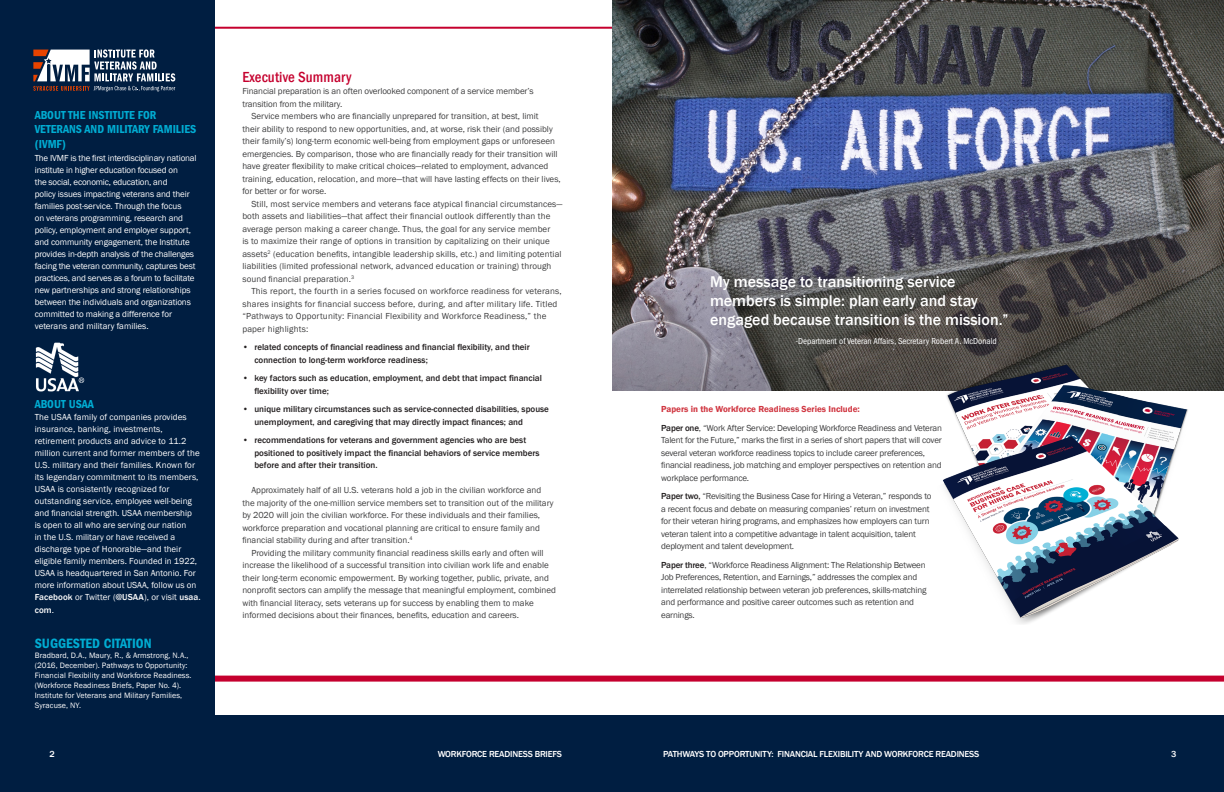
<style>
.page{position:relative;width:1224px;height:792px;background:#fff}
.page>*{position:absolute;margin:0;border:0;box-sizing:border-box;transform-origin:0 0}
.t1{font:500 16px/19px "Franklin Gothic";color:#fff}
.t2{font:500 condensed 15px "Franklin Gothic";letter-spacing:.01em;color:#c5002e}
.t3{font:14px "ITC Franklin Gothic Std Dm Cd";color:#00add3}
.t4{font:12px/14.5px "ITC Franklin Gothic Std Dm Cd";color:#00add3}
.t5{font:9px/12.5px "Franklin Gothic";color:#3e3e3f}
.t6{font:9px/12px "Franklin Gothic";letter-spacing:-.01em;color:#fff}
.t7{font:9px/12.5px "Franklin Gothic";letter-spacing:-.02em;color:#3e3e3f}
.t8{font:500 9px/12.5px "Franklin Gothic";color:#231f20}
.t9{font:9px/12.5px "Franklin Gothic";letter-spacing:.02em;color:#3e3e3f}
.t10{font:500 9px "Franklin Gothic";letter-spacing:-.02em;color:#fff}
.t11{font:condensed 9px "ITC Franklin Gothic Std";color:#fff}
.t12{font:8px/10px "Franklin Gothic";letter-spacing:.01em;color:#fff}
.s1{font-weight:500}
.s2{font-weight:600;color:#d03540}
.s3{font-weight:500;color:#231f20}
</style>
<div class="page">
<hr style="left:215px;top:27px;width:398px;height:2px;background:#c5002e">
<div style="left:0;top:716px;width:1224px;height:76px;background:#001e41"></div>
<div style="left:0;top:676px;width:1224px;height:6px;background:#c5002e"></div>
<div style="left:0;top:0;width:215px;height:792px;background:#001e41"></div>
<svg style="left:33px;top:49px;width:142px;height:42px"></svg>
<img style="left:36px;top:342px;width:48px;height:50px">
<img style="left:612px;top:0;width:612px;height:391px">
<img style="left:911px;top:340px;width:287px;height:284px">
<h3 class="t4" style="left:35px;top:108px;width:163px">ABOUT THE INSTITUTE FOR<br>VETERANS AND MILITARY FAMILIES (IVMF)</h3>
<p class="t6" style="left:35px;top:153px;width:163px">The IVMF is the first interdisciplinary national institute in higher education focused on<br>the social, economic, education, and<br>policy issues impacting veterans and their families post-service. Through the focus<br>on veterans programming, research and policy, employment and employer support, and community engagement, the Institute provides in-depth analysis of the challenges facing the veteran community, captures best practices, and serves as a forum to facilitate new partnerships and strong relationships between the individuals and organizations committed to making a difference for veterans and military families.</p>
<h3 class="t4" style="left:35px;top:397px;width:61px">ABOUT USAA</h3>
<p class="t6" style="left:35px;top:411px;width:167px">The USAA family of companies provides insurance, banking, investments, retirement products and advice to 11.2 million current and former members of the U.S. military and their families. Known for its legendary commitment to its members, USAA is consistently recognized for outstanding service, employee well-being and financial strength. USAA membership<br>is open to all who are serving our nation<br>in the U.S. military or have received a discharge type of Honorable—and their eligible family members. Founded in 1922, USAA is headquartered in San Antonio. For more information about USAA, follow us on <span class="s1">Facebook</span> or Twitter (<span class="s1">@USAA</span>), or visit <span class="s1">usaa. com</span>.</p>
<h3 class="t3" style="left:35px;top:635px;width:118px">SUGGESTED CITATION</h3>
<p class="t12" style="left:35px;top:650px;width:158px">Bradbard, D.A., Maury, R., &amp; Armstrong, N.A., (2016, December). Pathways to Opportunity:<br>Financial Flexibility and Workforce Readiness. (Workforce Readiness Briefs, Paper No. 4).<br>Institute for Veterans and Military Families, Syracuse, NY.</p>
<h2 class="t2" style="left:242px;top:67px;width:111px">Executive Summary</h2>
<p class="t5" style="left:242px;top:85px;width:293px">Financial preparation is an often overlooked component of a service member’s transition from the military.</p>
<p class="t5" style="left:242px;top:110px;width:320px;text-indent:9px">Service members who are financially unprepared for transition, at best, limit<br>their ability to respond to new opportunities, and, at worse, risk their (and possibly their family’s) long-term economic well-being from employment gaps or unforeseen emergencies. By comparison, those who are financially ready for their transition will have greater flexibility to make critical choices—related to employment, advanced training, education, relocation, and more—that will have lasting effects on their lives, for better or for worse.</p>
<p class="t5" style="left:242px;top:197px;width:322px;text-indent:9px">Still, most service members and veterans face atypical financial circumstances— both assets and liabilities—that affect their financial outlook differently than the average person making a career change. Thus, the goal for any service member<br>is to maximize their range of options in transition by capitalizing on their unique assets<sup>2</sup> (education benefits, intangible leadership skills, etc.) and limiting potential liabilities (limited professional network, advanced education or training) through sound financial preparation.<sup>3</sup></p>
<p class="t9" style="left:242px;top:285px;width:321px;text-indent:9px">This report, the fourth in a series focused on workforce readiness for veterans, shares insights for financial success before, during, and after military life. Titled “Pathways to Opportunity: Financial Flexibility and Workforce Readiness,” the paper highlights:</p>
<p class="t8" style="left:254px;top:341px;width:277px;text-indent:-12px">• related concepts of financial readiness and financial flexibility, and their connection to long-term workforce readiness;</p>
<p class="t8" style="left:254px;top:372px;width:289px;text-indent:-12px">• key factors such as education, employment, and debt that impact financial flexibility over time;</p>
<p class="t8" style="left:254px;top:403px;width:296px;text-indent:-12px">• unique military circumstances such as service-connected disabilities, spouse unemployment, and caregiving that may directly impact finances; and</p>
<p class="t8" style="left:254px;top:434px;width:287px;text-indent:-12px">• recommendations for veterans and government agencies who are best positioned to positively impact the financial behaviors of service members before and after their transition.</p>
<p class="t5" style="left:242px;top:484px;width:313px;text-indent:9px">Approximately half of all U.S. veterans hold a job in the civilian workforce and the majority of the one-million service members set to transition out of the military by 2020 will join the civilian workforce. For these individuals and their families, workforce preparation and vocational planning are critical to ensure family and financial stability during and after transition.<sup>4</sup></p>
<p class="t5" style="left:242px;top:546px;width:315px;text-indent:9px">Providing the military community financial readiness skills early and often will increase the likelihood of a successful transition into civilian work life and enable their long-term economic empowerment. By working together, public, private, and nonprofit sectors can amplify the message that meaningful employment, combined with financial literacy, sets veterans up for success by enabling them to make informed decisions about their finances, benefits, education and careers.</p>
<h1 class="t1" style="left:710px;top:273px;width:300px">My message to transitioning service members is simple: plan early and stay engaged because transition is the mission.”</h1>
<p class="t11" style="left:795px;top:336px;width:203px">-Department of Veteran Affairs, Secretary Robert A. McDonald</p>
<p class="t7" style="left:661px;top:400px;width:282px;line-height:18.5px"><span class="s2">Papers in the Workforce Readiness Series Include:<br></span><span class="s3">Paper one</span>, “Work After Service: Developing Workforce Readiness and Veteran</p>
<p class="t7" style="left:661px;top:434px;width:282px">Talent for the Future,” marks the first in a series of short papers that will cover several veteran workforce readiness topics to include career preferences, financial readiness, job matching and employer perspectives on retention and workplace performance.</p>
<p class="t7" style="left:661px;top:490px;width:272px"><span class="s3">Paper two,</span> “Revisiting the Business Case for Hiring a Veteran,” responds to a recent focus and debate on measuring companies’ return on investment for their veteran hiring programs, and emphasizes how employers can turn veteran talent into a competitive advantage in talent acquisition, talent deployment and talent development.</p>
<p class="t7" style="left:661px;top:559px;width:267px"><span class="s3">Paper three</span>, “Workforce Readiness Alignment: The Relationship Between Job Preferences, Retention, and Earnings,” addresses the complex and interrelated relationship between veteran job preferences, skills-matching and performance and positive career outcomes such as retention and earnings.</p>
<p class="t10" style="left:49px;top:748px;width:7px">2</p>
<p class="t10" style="left:438px;top:748px;width:126px">WORKFORCE READINESS BRIEFS</p>
<p class="t10" style="left:663px;top:748px;width:318px">PATHWAYS TO OPPORTUNITY: FINANCIAL FLEXIBILITY AND WORKFORCE READINESS</p>
<p class="t10" style="left:1171px;top:748px;width:7px">3</p>
</div>
